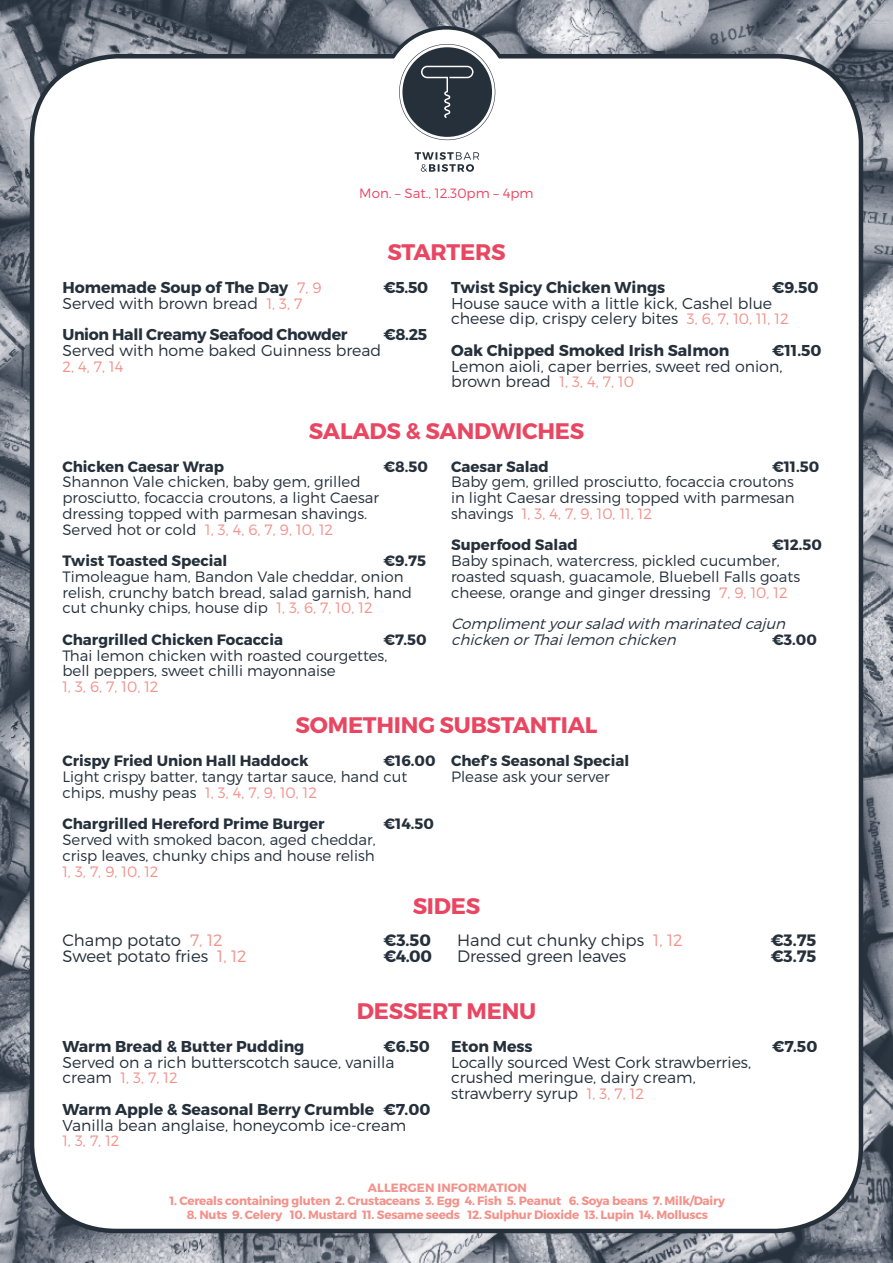
<style>
.page{position:relative;width:893px;height:1263px;background:#fff}
.page>*{position:absolute;margin:0;border:0;box-sizing:border-box;transform-origin:0 0}
.t1{font:700 22.5px "Montserrat";letter-spacing:-.01em;color:#e94662}
.t2{font:300 16.5px "Montserrat";color:#25303b}
.t3{font:700 16.5px "Montserrat";color:#25303b}
.t4{font:300 15.75px/15.8px "Montserrat";color:#25303b}
.t5{font:700 15.75px "Montserrat";color:#25303b}
.t6{font:700 15.75px/31.5px "Montserrat";letter-spacing:-.02em;color:#25303b}
.t7{font:300 15px/15.8px "Montserrat";color:#25303b}
.t8{font:700 15px "Montserrat";color:#25303b}
.t9{font:italic 300 15px/15.8px "Montserrat";color:#25303b}
.t10{font:300 15px "Montserrat";color:#f2928b}
.t11{font:300 13.5px "Montserrat";color:#e94662}
.t12{font:700 12px "Montserrat";letter-spacing:-.02em;color:#f2928b}
.t13{font:700 12px "Montserrat";letter-spacing:.01em;color:#f2928b}
.s1{font-size:15px;color:#f2928b}
.s2{font-weight:300;font-size:15px;color:#f2928b}
.s3{font-weight:300}
.s4{color:#f2928b}
.s5{font-size:15.75px;color:#25303b}
</style>
<div class="page">
<img style="left:0;top:0;width:893px;height:1263px">
<div style="left:32px;top:56px;width:829px;height:1175px;background:#fff;border-radius:85px"></div>
<div style="left:385px;top:30px;width:123px;height:123px;background:#fff;border-radius:50%"></div>
<svg style="left:399px;top:44px;width:96px;height:96px"></svg>
<svg style="left:415px;top:152px;width:64px;height:20px"></svg>
<p class="t11" style="left:359px;top:185px;width:176px">Mon. – Sat., 12.30pm – 4pm</p>
<h1 class="t1" style="left:387px;top:238px;width:120px">STARTERS</h1>
<p class="t5" style="left:451px;top:278px;width:216px">Twist Spicy Chicken Wings</p>
<p class="t5" style="left:772px;top:278px;width:48px">€9.50</p>
<p class="t4" style="left:451px;top:295px;width:339px">House sauce with a little kick, Cashel blue cheese dip, crispy celery bites <span class="s1">3, 6, 7, 10, 11, 12</span></p>
<p class="t5" style="left:451px;top:341px;width:280px">Oak Chipped Smoked Irish Salmon</p>
<p class="t5" style="left:772px;top:341px;width:51px">€11.50</p>
<p class="t4" style="left:451px;top:358px;width:333px">Lemon aioli, caper berries, sweet red onion, brown bread <span class="s1">1, 3, 4, 7, 10</span></p>
<h1 class="t1" style="left:309px;top:417px;width:277px">SALADS &amp; SANDWICHES</h1>
<p class="t5" style="left:62px;top:278px;width:261px">Homemade Soup of The Day <span class="s2">7, 9</span></p>
<p class="t5" style="left:383px;top:278px;width:46px">€5.50</p>
<p class="t6" style="left:62px;top:288px;width:287px"><span class="s3">Served with brown bread</span> <span class="s2">1, 3, 7<br></span>Union Hall Creamy Seafood Chowder</p>
<p class="t5" style="left:383px;top:325px;width:45px">€8.25</p>
<p class="t4" style="left:62px;top:342px;width:320px">Served with home baked Guinness bread</p>
<p class="t10" style="left:62px;top:357px;width:63px">2, 4, 7, 14</p>
<p class="t8" style="left:62px;top:457px;width:163px">Chicken Caesar Wrap</p>
<p class="t8" style="left:383px;top:457px;width:46px">€8.50</p>
<p class="t7" style="left:62px;top:474px;width:318px">Shannon Vale chicken, baby gem, grilled prosciutto, focaccia croutons, a light Caesar dressing topped with parmesan shavings.<br>Served hot or cold <span class="s4">1, 3, 4, 6, 7, 9, 10, 12</span></p>
<p class="t8" style="left:62px;top:551px;width:166px">Twist Toasted Special</p>
<p class="t8" style="left:383px;top:551px;width:44px">€9.75</p>
<p class="t7" style="left:62px;top:568px;width:351px">Timoleague ham, Bandon Vale cheddar, onion relish, crunchy batch bread, salad garnish, hand cut chunky chips, house dip <span class="s4">1, 3, 6, 7, 10, 12</span></p>
<p class="t8" style="left:62px;top:630px;width:222px">Chargrilled Chicken Focaccia</p>
<p class="t8" style="left:383px;top:630px;width:45px">€7.50</p>
<p class="t7" style="left:62px;top:647px;width:326px">Thai lemon chicken with roasted courgettes, bell peppers, sweet chilli mayonnaise</p>
<p class="t10" style="left:62px;top:678px;width:98px">1, 3, 6, 7, 10, 12</p>
<p class="t8" style="left:451px;top:457px;width:99px">Caesar Salad</p>
<p class="t8" style="left:772px;top:457px;width:49px">€11.50</p>
<p class="t7" style="left:451px;top:474px;width:345px;text-align:justify">Baby gem, grilled prosciutto, focaccia croutons in light Caesar dressing topped with parmesan shavings <span class="s4">1, 3, 4, 7, 9, 10, 11, 12</span></p>
<p class="t8" style="left:451px;top:536px;width:128px">Superfood Salad</p>
<p class="t8" style="left:772px;top:536px;width:52px">€12.50</p>
<p class="t7" style="left:451px;top:553px;width:351px">Baby spinach, watercress, pickled cucumber, roasted squash, guacamole, Bluebell Falls goats cheese, orange and ginger dressing <span class="s4">7, 9, 10, 12</span></p>
<p class="t9" style="left:451px;top:616px;width:340px">Complimentyoursalad with marinated cajun chicken orThailemon chicken</p>
<p class="t8" style="left:772px;top:630px;width:46px">€3.00</p>
<h1 class="t1" style="left:296px;top:711px;width:303px">SOMETHING SUBSTANTIAL</h1>
<p class="t8" style="left:62px;top:752px;width:248px">Crispy Fried Union Hall Haddock</p>
<p class="t8" style="left:383px;top:752px;width:54px">€16.00</p>
<p class="t7" style="left:62px;top:768px;width:346px">Light crispy batter, tangy tartar sauce, hand cut chips, mushy peas <span class="s4">1, 3, 4, 7, 9, 10, 12</span></p>
<p class="t8" style="left:62px;top:815px;width:264px">Chargrilled Hereford Prime Burger</p>
<p class="t8" style="left:383px;top:815px;width:52px">€14.50</p>
<p class="t7" style="left:62px;top:831px;width:315px">Served with smoked bacon, aged cheddar, crisp leaves, chunky chips and house relish</p>
<p class="t10" style="left:62px;top:862px;width:98px">1, 3, 7, 9, 10, 12</p>
<p class="t8" style="left:451px;top:752px;width:180px">Chef’s Seasonal Special</p>
<p class="t7" style="left:451px;top:768px;width:160px">Please ask your server</p>
<h1 class="t1" style="left:413px;top:891px;width:69px">SIDES</h1>
<p class="t2" style="left:62px;top:930px;width:162px">Champ potato <span class="s4">7, 12</span></p>
<p class="t3" style="left:383px;top:930px;width:49px">€3.50</p>
<p class="t2" style="left:62px;top:946px;width:186px">Sweet potato fries <span class="s4">1, 12</span></p>
<p class="t3" style="left:383px;top:946px;width:50px">€4.00</p>
<p class="t2" style="left:457px;top:930px;width:227px">Hand cut chunky chips <span class="s4">1, 12</span></p>
<p class="t3" style="left:771px;top:930px;width:47px">€3.75</p>
<p class="t2" style="left:457px;top:946px;width:171px">Dressed green leaves</p>
<p class="t3" style="left:771px;top:946px;width:47px">€3.75</p>
<h1 class="t1" style="left:357px;top:997px;width:181px">DESSERT MENU</h1>
<p class="t5" style="left:62px;top:1036px;width:244px">Warm Bread &amp; Butter Pudding</p>
<p class="t5" style="left:383px;top:1036px;width:48px">€6.50</p>
<p class="t4" style="left:62px;top:1054px;width:334px">Served on a rich butterscotch sauce, vanilla</p>
<p class="t10" style="left:62px;top:1069px;width:117px"><span class="s5">cream</span> 1, 3, 7, 12</p>
<p class="t5" style="left:62px;top:1099px;width:370px">Warm Apple &amp; Seasonal Berry Crumble €7.00</p>
<p class="t4" style="left:62px;top:1117px;width:345px">Vanilla bean anglaise, honeycomb ice-cream</p>
<p class="t10" style="left:62px;top:1132px;width:59px">1, 3, 7, 12</p>
<p class="t5" style="left:451px;top:1036px;width:83px">Eton Mess</p>
<p class="t5" style="left:772px;top:1036px;width:47px">€7.50</p>
<p class="t4" style="left:451px;top:1054px;width:302px">Locally sourced West Cork strawberries, crushed meringue, dairy cream, strawberry syrup <span class="s1">1, 3, 7, 12</span></p>
<p class="t13" style="left:368px;top:1180px;width:161px">ALLERGEN INFORMATION</p>
<p class="t12" style="left:170px;top:1193px;width:557px">1. Cereals containing gluten 2. Crustaceans 3. Egg 4. Fish 5. Peanut 6. Soya beans 7. Milk/Dairy</p>
<p class="t12" style="left:187px;top:1207px;width:523px">8. Nuts 9. Celery 10. Mustard 11. Sesame seeds 12. Sulphur Dioxide 13. Lupin 14. Molluscs</p>
</div>
